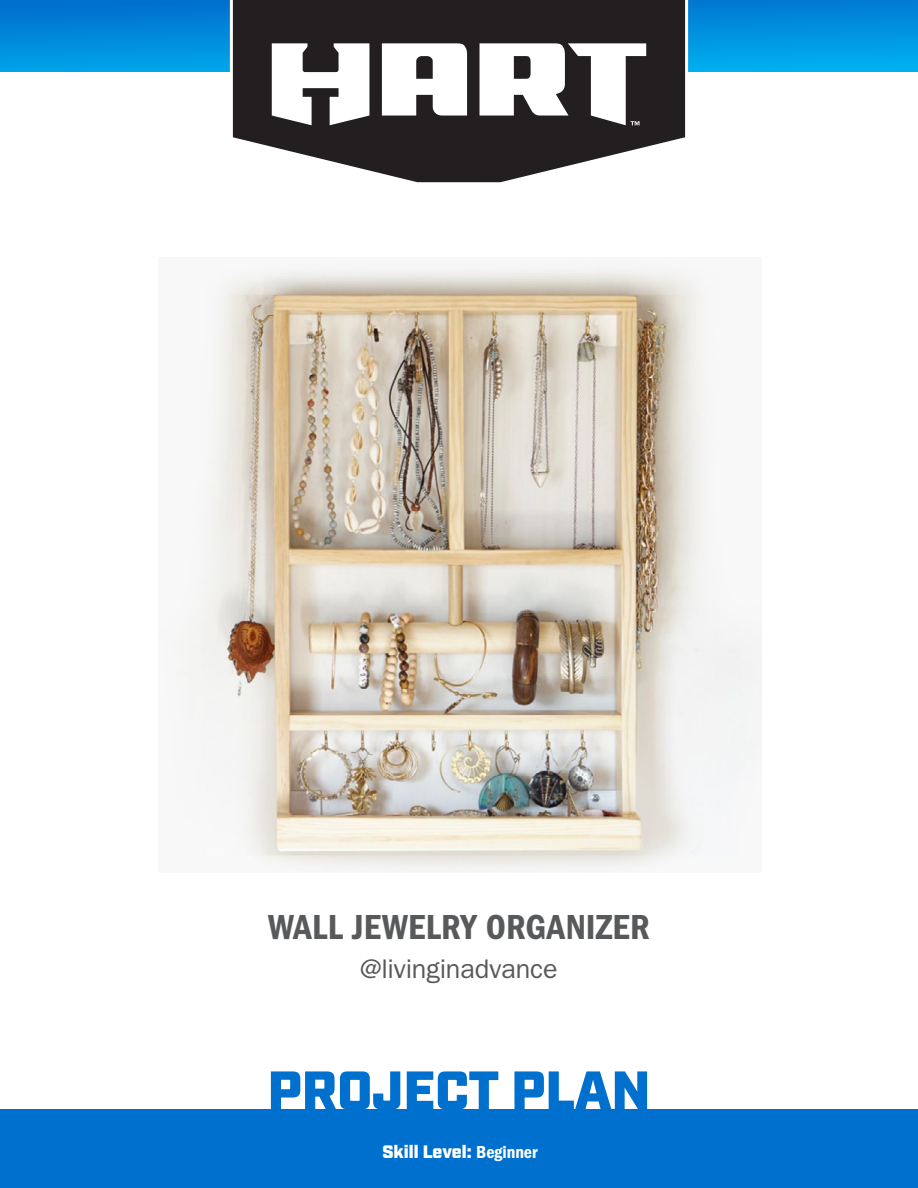
<style>
.page{position:relative;width:918px;height:1188px;background:#fff}
.page>*{position:absolute;margin:0;border:0;box-sizing:border-box;transform-origin:0 0}
.t1{font:900 54px "Industry";color:#0070ce}
.t2{font:36px "Franklin Gothic LT Pro Cn Dm";letter-spacing:.005em;color:#58595b}
.t3{font:27px "ITC Franklin Gothic Std";letter-spacing:-.005em;color:#58595b}
.t4{font:900 18px "Industry";color:#fff}
.s1{font-family:"Franklin Gothic LT Pro Cn Dm";font-weight:400}
</style>
<div class="page">
<div style="left:0;top:1109px;width:918px;height:79px;background:#0070ce"></div>
<div style="left:0;top:0;width:918px;height:72px;background:linear-gradient(to bottom,#0072cf,#00aaed)"></div>
<svg style="left:228px;top:0;width:462px;height:183px"></svg>
<svg style="left:272px;top:43px;width:97px;height:82px"></svg>
<svg style="left:382px;top:43px;width:85px;height:73px"></svg>
<svg style="left:480px;top:43px;width:166px;height:82px"></svg>
<img style="left:181px;top:266px;width:580px;height:605px">
<p class="t2" style="left:268px;top:906px;width:383px">WALL JEWELRY ORGANIZER</p>
<p class="t3" style="left:360px;top:953px;width:199px">@livinginadvance</p>
<h1 class="t1" style="left:268px;top:1058px;width:384px">PROJECT PLAN</h1>
<p class="t4" style="left:382px;top:1141px;width:157px">Skill Level: <span class="s1">Beginner</span></p>
</div>
